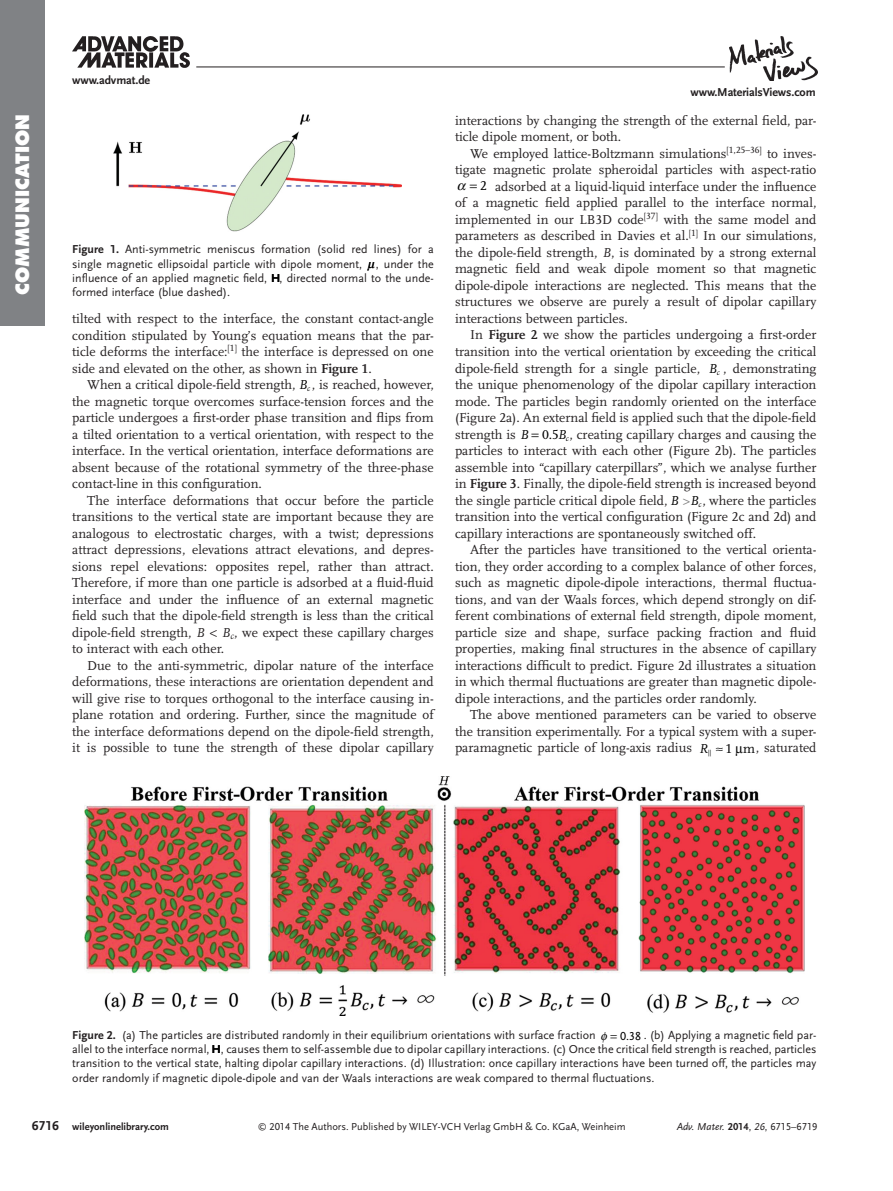
<style>
.page{position:relative;width:893px;height:1191px;background:#fff}
.page>*{position:absolute;margin:0;border:0;box-sizing:border-box;transform-origin:0 0}
.t1{font:800 18px "Futura";letter-spacing:.005em;color:#fff}
.t2{font:13.5px/16.5px "Scala LF";color:#231f20;text-align:justify}
.t3{font:italic 13.5px "Scala LF";color:#000}
.t4{font:12px/14.2px "Scala Sans LF";color:#231f20;text-align:justify}
.t5{font:700 12px "Scala Sans LF";letter-spacing:-.01em;color:#231f20}
.t6{font:10.5px "Scala Sans LF";color:#231f20}
.t7{font:italic 10.5px "Scala Sans LF";color:#231f20}
.t8{font:700 10.5px "Scala Sans LF";color:#231f20}
.s1{font-weight:700}
.s2{font-weight:700;color:#000}
.s3{font-style:italic;color:#000}
.s4{font-style:italic}
.s5{color:#000}
.s6{color:#808080}
.s7{font-size:13.5px}
.s8{font-size:9px}
.s9{font-weight:700;font-style:normal}
.s10{font-style:normal}
</style>
<div class="page">
<hr style="left:196px;top:67px;width:529px;height:1px;background:#231f20">
<img style="left:72px;top:36px;width:117px;height:32px">
<img style="left:729px;top:36px;width:88px;height:45px">
<div style="left:0;top:0;width:45px;height:325px;background:#808285"></div>
<img style="left:113px;top:115px;width:288px;height:117px">
<img style="left:84px;top:776px;width:720px;height:239px">
<h1 class="t1" style="left:15px;top:295px;width:183px;rotate:-90deg">COMMUNICATION</h1>
<p class="t5" style="left:72px;top:74px;width:79px">www.advmat.de</p>
<p class="t4" style="left:72px;top:243px;width:363px"><span class="s1">Figure 1.</span> Anti-symmetric meniscus formation (solid red lines) for a single magnetic ellipsoidal particle with dipole moment, , under the influence of an applied magnetic field, <span class="s2">H</span>, directed normal to the unde&shy;formed interface (blue dashed).</p>
<p class="t2" style="left:72px;top:311px;width:363px">tilted with respect to the interface, the constant contact-angle condition stipulated by Young’s equation means that the par&shy;ticle deforms the interface: <sup>[</sup> <sup>1</sup> <sup>]</sup> the interface is depressed on one side and elevated on the other, as shown in <span class="s1">Figure 1</span> .</p>
<p class="t2" style="left:72px;top:377px;width:363px;text-indent:15px">When a critical dipole-field strength, <span class="s3">B</span><sub>c</sub> , is reached, however, the magnetic torque overcomes surface-tension forces and the particle undergoes a first-order phase transition and flips from a tilted orientation to a vertical orientation, with respect to the interface. In the vertical orientation, interface deformations are absent because of the rotational symmetry of the three-phase contact-line in this configuration.</p>
<p class="t2" style="left:72px;top:493px;width:363px;text-indent:15px">The interface deformations that occur before the particle transitions to the vertical state are important because they are analogous to electrostatic charges, with a twist; depressions attract depressions, elevations attract elevations, and depres&shy;sions repel elevations: opposites repel, rather than attract.<br>Therefore, if more than one particle is adsorbed at a fluid-fluid interface and under the influence of an external magnetic field such that the dipole-field strength is less than the critical dipole-field strength, <span class="s4">B</span></p>
<p class="t2" style="left:72px;top:625px;width:363px;text-indent:150px"><span class="s4">B</span> <sub>c</sub> , we expect these capillary charges to interact with each other.</p>
<p class="t2" style="left:72px;top:658px;width:363px;text-indent:15px">Due to the anti-symmetric, dipolar nature of the interface deformations, these interactions are orientation dependent and will give rise to torques orthogonal to the interface causing in&shy;plane rotation and ordering. Further, since the magnitude of the interface deformations depend on the dipole-field strength, it is possible to tune the strength of these dipolar capillary</p>
<p class="t5" style="left:690px;top:87px;width:127px">www.MaterialsViews.com</p>
<p class="t2" style="left:455px;top:113px;width:363px">interactions by changing the strength of the external field, par&shy;ticle dipole moment, or both.</p>
<p class="t2" style="left:470px;top:146px;width:348px">We employed lattice-Boltzmann simulations <sup>[</sup> <sup>1,25–36</sup> <sup>]</sup> to inves-</p>
<p class="t2" style="left:455px;top:163px;width:363px">tigate magnetic prolate spheroidal particles with aspect-ratio</p>
<p class="t2" style="left:480px;top:179px;width:338px"><span class="s5">2</span> adsorbed at a liquid-liquid interface under the influence</p>
<p class="t2" style="left:455px;top:196px;width:363px">of a magnetic field applied parallel to the interface normal,</p>
<p class="t2" style="left:455px;top:212px;width:363px">implemented in our LB3D code <sup>[</sup> <sup>37</sup> <sup>]</sup> with the same model and</p>
<p class="t2" style="left:455px;top:229px;width:363px">parameters as described in Davies et al. <sup>[</sup> <sup>1</sup> <sup>]</sup> In our simulations,</p>
<p class="t2" style="left:455px;top:245px;width:363px">the dipole-field strength, <span class="s4">B</span> , is dominated by a strong external</p>
<p class="t2" style="left:455px;top:262px;width:363px">magnetic field and weak dipole moment so that magnetic</p>
<p class="t2" style="left:455px;top:278px;width:363px">dipole-dipole interactions are neglected. This means that the</p>
<p class="t2" style="left:455px;top:295px;width:363px">structures we observe are purely a result of dipolar capillary</p>
<p class="t2" style="left:455px;top:311px;width:174px">interactions between particles.</p>
<p class="t2" style="left:470px;top:328px;width:348px">In <span class="s1">Figure 2</span> we show the particles undergoing a first-order</p>
<p class="t2" style="left:455px;top:344px;width:363px">transition into the vertical orientation by exceeding the critical</p>
<p class="t2" style="left:455px;top:361px;width:363px">dipole-field strength for a single particle, <span class="s3">B</span><sub>c</sub> , demonstrating</p>
<p class="t2" style="left:455px;top:377px;width:363px">the unique phenomenology of the dipolar capillary interaction</p>
<p class="t2" style="left:455px;top:394px;width:363px">mode. The particles begin randomly oriented on the interface</p>
<p class="t2" style="left:455px;top:410px;width:363px">(Figure 2 a). An external field is applied such that the dipole-field</p>
<p class="t2" style="left:455px;top:427px;width:75px">strength is <span class="s3">B</span></p>
<p class="t3" style="left:558px;top:428px;width:10px">B</p>
<p class="t2" style="left:455px;top:427px;width:363px;text-indent:87px"><span class="s5">0.5</span> <sub>c</sub>, creating capillary charges and causing the particles to interact with each other (Figure 2 b). The particles assemble into “capillary caterpillars”, which we analyse further in <span class="s1">Figure 3</span> . Finally, the dipole-field strength is increased beyond the single particle critical dipole field, <span class="s3">B B</span><span class="s6">&gt;</span> <sub>c</sub>, where the particles transition into the vertical configuration (Figure 2 c and 2 d) and capillary interactions are spontaneously switched off.</p>
<p class="t2" style="left:455px;top:542px;width:363px;text-indent:15px">After the particles have transitioned to the vertical orienta&shy;tion, they order according to a complex balance of other forces, such as magnetic dipole-dipole interactions, thermal fluctua&shy;tions, and van der Waals forces, which depend strongly on dif&shy;ferent combinations of external field strength, dipole moment, particle size and shape, surface packing fraction and fluid properties, making final structures in the absence of capillary interactions difficult to predict. Figure 2 d illustrates a situation in which thermal fluctuations are greater than magnetic dipole&shy;dipole interactions, and the particles order randomly.</p>
<p class="t2" style="left:455px;top:707px;width:363px;text-indent:15px">The above mentioned parameters can be varied to observe the transition experimentally. For a typical system with a super&shy;paramagnetic particle of long-axis radius <span class="s3">R</span><sub>-</sub> <span class="s5">≈ 1 m</span>, saturated</p>
<p class="t4" style="left:72px;top:1028px;width:746px;text-indent:548px"><span class="s5">0.38</span> . (b) Applying a magnetic field par&shy;allel to the interface normal, <span class="s2">H</span>, causes them to self-assemble due to dipolar capillary interactions. (c) Once the critical field strength is reached, particles transition to the vertical state, halting dipolar capillary interactions. (d) Illustration: once capillary interactions have been turned off, the particles may order randomly if magnetic dipole-dipole and van der Waals interactions are weak compared to thermal fluctuations.</p>
<p class="t4" style="left:72px;top:1028px;width:525px"><span class="s1">Figure 2.</span> (a) The particles are distributed randomly in their equilibrium orientations with surface fraction</p>
<p class="t8" style="left:32px;top:1122px;width:138px"><span class="s7">6716</span> wileyonlinelibrary.com</p>
<p class="t6" style="left:258px;top:1122px;width:369px"><span class="s8">©</span> 2014 The Authors. Published by WILEY-VCH Verlag GmbH &amp; Co. KGaA, Weinheim</p>
<p class="t7" style="left:677px;top:1122px;width:142px">Adv. Mater. <span class="s9">2014</span><span class="s10">,</span> 26<span class="s10">, 6715–6719</span></p>
</div>
